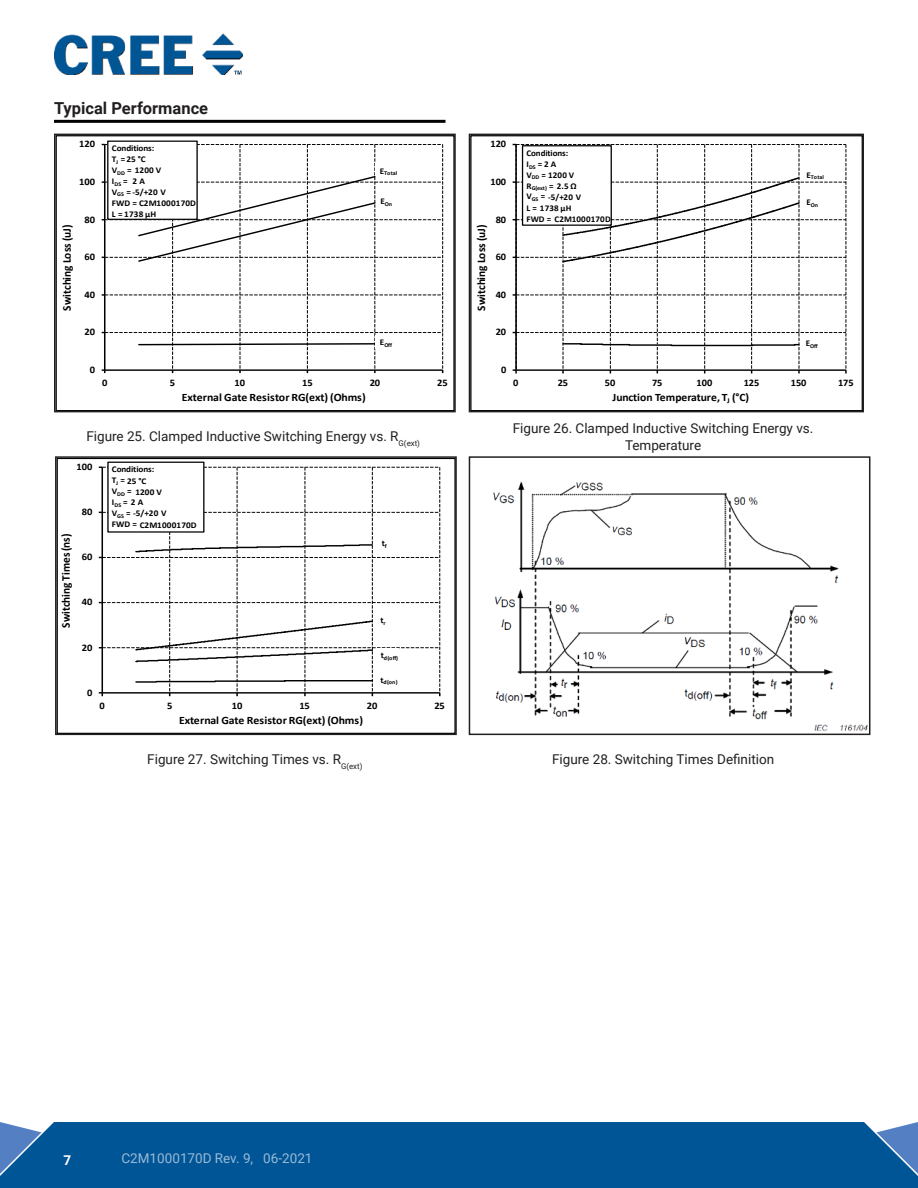
<style>
.page{position:relative;width:918px;height:1188px;background:#fff}
.page>*{position:absolute;margin:0;border:0;box-sizing:border-box;transform-origin:0 0}
.t1{font:700 16.5px "Roboto";color:#221f1f}
.t2{font:13.5px/16.2px "Roboto";color:#221f1f;text-align:center}
.t3{font:13.5px "Roboto";color:#99bad7}
.t4{font:700 13.5px "Roboto";color:#fff}
.t5{font:700 11.85px "Calibri";letter-spacing:-.005em;color:#000;scale:.95 1}
.t6{font:700 11.7px "Calibri";letter-spacing:-.005em;color:#000}
.t7{font:700 11.25px "Calibri";letter-spacing:-.005em;color:#000;scale:1.05 1}
.t8{font:700 11.25px "Calibri";letter-spacing:-.005em;color:#000}
.t9{font:700 10.05px "Calibri";letter-spacing:-.005em;color:#000;scale:1.05 1}
.t10{font:700 10.05px "Calibri";letter-spacing:-.005em;color:#000}
.t11{font:700 8.7px/10.9px "Calibri";letter-spacing:.015em;color:#000;scale:1.05 1}
.t12{font:700 8.7px/11.1px "Calibri";letter-spacing:.015em;color:#000}
.t13{font:700 8.7px/10.9px "Calibri";letter-spacing:-.01em;color:#000}
.t14{font:700 5.85px "Calibri";letter-spacing:.005em;color:#000;scale:1.05 1}
.t15{font:700 5.85px "Calibri";letter-spacing:.005em;color:#000}
</style>
<div class="page">
<div style="left:0;top:1122px;width:918px;height:66px;background:#005596"></div>
<img style="left:54px;top:34px;width:188px;height:40px">
<svg style="left:54px;top:133px;width:402px;height:280px"></svg>
<svg style="left:468px;top:133px;width:396px;height:280px"></svg>
<svg style="left:55px;top:456px;width:402px;height:280px"></svg>
<svg style="left:468px;top:456px;width:403px;height:280px"></svg>
<hr style="left:54px;top:120px;width:392px;height:3px;background:#010102">
<p class="t1" style="left:54px;top:96px;width:156px">Typical Performance</p>
<p class="t9" style="left:79px;top:140px;width:17px">120</p>
<p class="t9" style="left:79px;top:178px;width:17px">100</p>
<p class="t9" style="left:85px;top:215px;width:12px">80</p>
<p class="t11" style="left:112px;top:144px;width:82px">Conditions:<br>T<sub>J</sub> =25 °C<br>V<sub>DD</sub> = 1200 V<br>I<sub>DS</sub> =<br>V<sub>GS</sub> = -5/+20 V<br>FWD = C2M1000170D<br>L = 1738 μH</p>
<p class="t11" style="left:133px;top:176px;width:13px">2 A</p>
<p class="t14" style="left:380px;top:171px;width:18px"><sup>E</sup>Total</p>
<p class="t14" style="left:380px;top:201px;width:13px"><sup>E</sup>On</p>
<p class="t10" style="left:491px;top:140px;width:17px">120</p>
<p class="t10" style="left:491px;top:178px;width:17px">100</p>
<p class="t10" style="left:496px;top:215px;width:12px">80</p>
<p class="t13" style="left:527px;top:148px;width:49px">Conditions:<br>I<sub>DS</sub> = 2 A<br>V<sub>DD</sub> = 1200 V</p>
<p class="t15" style="left:527px;top:186px;width:29px"><sup>R</sup>G(ext) <sup>=</sup></p>
<p class="t12" style="left:527px;top:192px;width:86px">V<sub>GS</sub> = -5/+20 V<br>L = 1738 μH<br>FWD = C2M1000170D</p>
<p class="t12" style="left:557px;top:180px;width:21px">2.5 Ω</p>
<p class="t15" style="left:807px;top:175px;width:19px"><sup>E</sup>Total</p>
<p class="t15" style="left:807px;top:202px;width:13px"><sup>E</sup>On</p>
<p class="t5" style="left:62px;top:311px;width:92px;rotate:-90deg">Switching Loss (uJ)</p>
<p class="t9" style="left:85px;top:253px;width:12px">60</p>
<p class="t9" style="left:85px;top:290px;width:12px">40</p>
<p class="t6" style="left:477px;top:311px;width:87px;rotate:-90deg">Switching Loss (uJ)</p>
<p class="t10" style="left:496px;top:253px;width:12px">60</p>
<p class="t10" style="left:496px;top:291px;width:12px">40</p>
<p class="t9" style="left:85px;top:328px;width:12px">20</p>
<p class="t10" style="left:496px;top:328px;width:12px">20</p>
<p class="t14" style="left:380px;top:343px;width:13px"><sup>E</sup>Off</p>
<p class="t15" style="left:806px;top:344px;width:13px"><sup>E</sup>Off</p>
<p class="t9" style="left:90px;top:366px;width:7px">0</p>
<p class="t10" style="left:501px;top:366px;width:7px">0</p>
<p class="t9" style="left:102px;top:379px;width:7px">0</p>
<p class="t9" style="left:170px;top:379px;width:7px">5</p>
<p class="t9" style="left:235px;top:379px;width:12px">10</p>
<p class="t9" style="left:302px;top:379px;width:12px">15</p>
<p class="t9" style="left:370px;top:379px;width:12px">20</p>
<p class="t9" style="left:437px;top:379px;width:12px">25</p>
<p class="t10" style="left:513px;top:379px;width:7px">0</p>
<p class="t10" style="left:558px;top:379px;width:12px">25</p>
<p class="t10" style="left:605px;top:379px;width:12px">50</p>
<p class="t10" style="left:652px;top:379px;width:12px">75</p>
<p class="t10" style="left:697px;top:379px;width:17px">100</p>
<p class="t10" style="left:744px;top:379px;width:17px">125</p>
<p class="t10" style="left:791px;top:379px;width:17px">150</p>
<p class="t10" style="left:838px;top:379px;width:17px">175</p>
<p class="t7" style="left:182px;top:393px;width:177px">External Gate Resistor RG(ext) (Ohms)</p>
<p class="t8" style="left:612px;top:393px;width:138px">Junction Temperature, T<sub>J</sub> (°C)</p>
<p class="t2" style="left:86px;top:429px;width:335px">Figure 25. Clamped Inductive Switching Energy vs. R<sub>G(ext)</sub></p>
<p class="t2" style="left:513px;top:421px;width:302px">Figure 26. Clamped Inductive Switching Energy vs.<br>Temperature</p>
<p class="t9" style="left:77px;top:463px;width:17px">100</p>
<p class="t5" style="left:61px;top:628px;width:101px;rotate:-90deg">Switching Times (ns)</p>
<p class="t9" style="left:82px;top:508px;width:12px">80</p>
<p class="t9" style="left:82px;top:553px;width:12px">60</p>
<p class="t9" style="left:82px;top:598px;width:12px">40</p>
<p class="t9" style="left:82px;top:643px;width:12px">20</p>
<p class="t9" style="left:87px;top:688px;width:7px">0</p>
<p class="t11" style="left:112px;top:465px;width:82px">Conditions:<br>T<sub>J</sub> = 25 °C<br>V<sub>DD</sub> = 1200 V<br>I<sub>DS</sub> = 2 A<br>V<sub>GS</sub> = -5/+20 V<br>FWD = C2M1000170D</p>
<p class="t11" style="left:382px;top:538px;width:6px">t<sub>f</sub></p>
<p class="t11" style="left:381px;top:616px;width:6px">t<sub>r</sub></p>
<p class="t14" style="left:381px;top:656px;width:18px"><sup>t</sup>d(off)</p>
<p class="t14" style="left:380px;top:680px;width:18px"><sup>t</sup>d(on)</p>
<p class="t9" style="left:100px;top:701px;width:7px">0</p>
<p class="t9" style="left:167px;top:701px;width:7px">5</p>
<p class="t9" style="left:232px;top:701px;width:12px">10</p>
<p class="t9" style="left:299px;top:701px;width:12px">15</p>
<p class="t9" style="left:367px;top:701px;width:12px">20</p>
<p class="t9" style="left:434px;top:701px;width:12px">25</p>
<p class="t7" style="left:179px;top:715px;width:177px">External Gate Resistor RG(ext) (Ohms)</p>
<p class="t2" style="left:147px;top:752px;width:217px">Figure 27. Switching Times vs. R<sub>G(ext)</sub></p>
<p class="t2" style="left:552px;top:751px;width:224px">Figure 28. Switching Times De昀椀nition</p>
<p class="t4" style="left:64px;top:1150px;width:9px">7</p>
<p class="t3" style="left:122px;top:1153px;width:193px">C2M1000170D Rev. 9, 06-2021</p>
</div>
